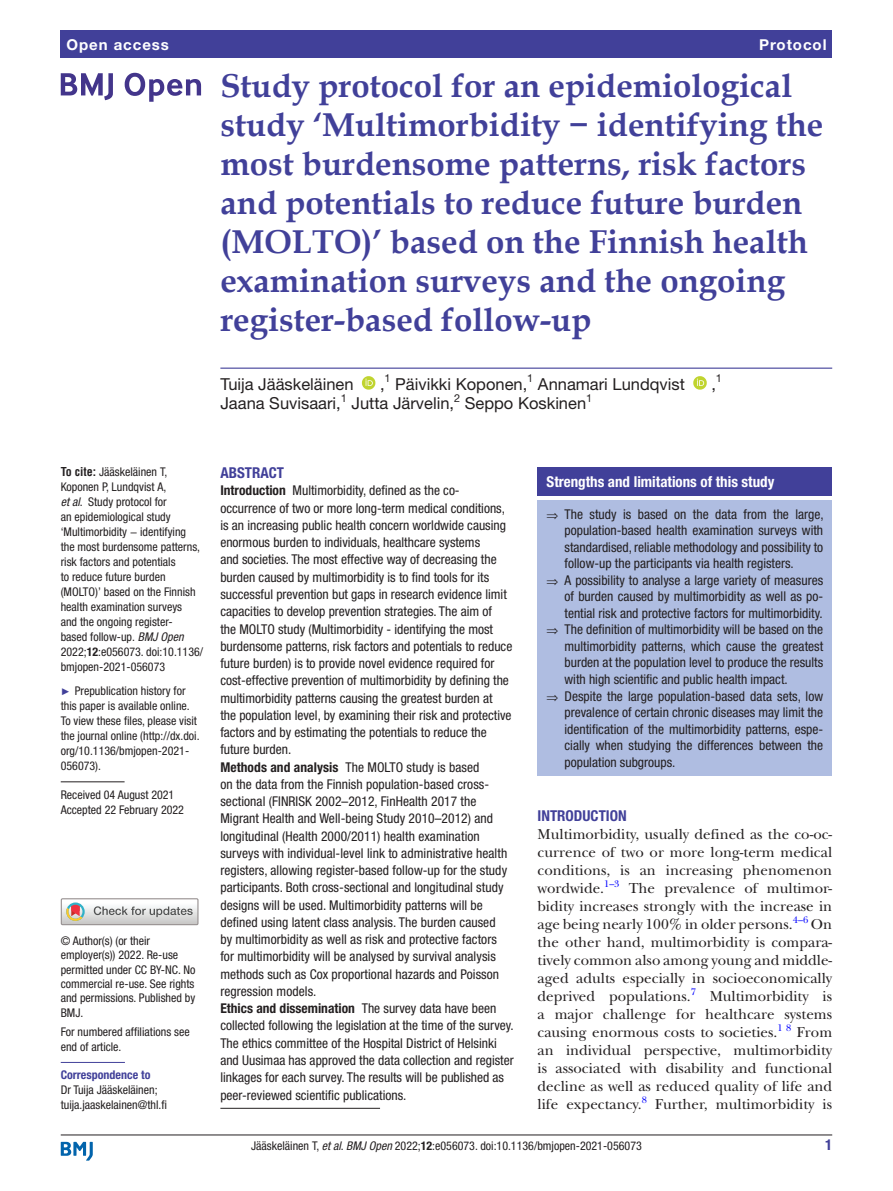
<style>
.page{position:relative;width:893px;height:1191px;background:#fff}
.page>*{position:absolute;margin:0;border:0;box-sizing:border-box;transform-origin:0 0}
.t1{font:700 33px/39px "Book Antiqua";color:#414099}
.t2{font:16.5px "Helvetica Neue LT Std";color:#231f20}
.t3{font:15px/18px "New Baskerville";color:#231f20;text-align:justify}
.t4{font:700 condensed 15px "Helvetica Neue LT Std";color:#fff}
.t5{font:700 condensed 15px "Helvetica Neue LT Std";color:#414099}
.t6{font:700 15px "Helvetica Neue LT Std";letter-spacing:.065em;color:#fff}
.t7{font:condensed 13.5px/17.2px "Helvetica Neue LT Std";color:#231f20}
.t8{font:condensed 12px/15px "Helvetica Neue LT Std";color:#231f20}
.t9{font:700 condensed 12px "Helvetica Neue LT Std";color:#414099}
.t10{font:10.95px "Helvetica Neue LT Std";color:#231f20}
.t11{font:9.9px "New Baskerville";color:#00f}
.s1{font-family:"Helvetica LT Std";font-weight:700}
.s2{font-style:italic}
.s3{font-weight:700}
.s4{font-family:"Arial";font-stretch:normal;font-size:9.75px;color:#414099}
</style>
<div class="page">
<hr style="left:61px;top:1134px;width:771px;height:1px;background:#231f20">
<svg style="left:61px;top:1141px;width:32px;height:19px"></svg>
<div style="left:61px;top:31px;width:771px;height:27px;background:#414099"></div>
<hr style="left:220px;top:367px;width:612px;height:2px;background:#414099">
<svg style="left:362px;top:376px;width:13px;height:14px"></svg>
<svg style="left:693px;top:376px;width:14px;height:14px"></svg>
<hr style="left:61px;top:781px;width:64px;height:1px;background:#231f20">
<hr style="left:61px;top:1062px;width:64px;height:1px;background:#414099">
<svg style="left:61px;top:73px;width:52px;height:27px"></svg>
<svg style="left:125px;top:73px;width:76px;height:29px"></svg>
<div style="left:61px;top:898px;width:138px;height:27px;border:1px solid #969090"></div>
<svg style="left:61px;top:898px;width:137px;height:26px"></svg>
<hr style="left:220px;top:1108px;width:160px;height:1px;background:#231f20">
<div style="left:538px;top:467px;width:294px;height:29px;background:#414099"></div>
<div style="left:538px;top:500px;width:294px;height:275px;background:#afbde1"></div>
<p class="t6" style="left:66px;top:35px;width:104px">Open access</p>
<p class="t6" style="left:759px;top:35px;width:69px">Protocol</p>
<p class="t1" style="left:220px;top:66px;width:604px">Study protocol for an epidemiological study ‘Multimorbidity − identifying the most burdensome patterns, risk factors and potentials to reduce future burden (MOLTO)’ based on the Finnish health examination surveys and the ongoing register-based follow-up</p>
<p class="t2" style="left:220px;top:374px;width:135px">Tuija Jääskeläinen</p>
<p class="t2" style="left:380px;top:374px;width:6px">,</p>
<p class="t10" style="left:385px;top:372px;width:8px">1</p>
<p class="t2" style="left:395px;top:374px;width:134px">Päivikki Koponen,</p>
<p class="t10" style="left:527px;top:372px;width:8px">1</p>
<p class="t2" style="left:538px;top:374px;width:149px">Annamari Lundqvist</p>
<p class="t2" style="left:711px;top:374px;width:6px">,</p>
<p class="t10" style="left:716px;top:372px;width:8px">1</p>
<p class="t2" style="left:220px;top:393px;width:122px">Jaana Suvisaari,</p>
<p class="t10" style="left:341px;top:391px;width:8px">1</p>
<p class="t2" style="left:351px;top:393px;width:104px">Jutta Järvelin,</p>
<p class="t10" style="left:454px;top:391px;width:8px">2</p>
<p class="t2" style="left:465px;top:393px;width:123px">Seppo Koskinen</p>
<p class="t10" style="left:586px;top:391px;width:8px">1</p>
<p class="t8" style="left:61px;top:464px;width:144px"><span class="s1">To cite:</span> Jääskeläinen T,<br>Koponen P, Lundqvist A,<br><span class="s2">et al</span>. Study protocol for<br>an epidemiological study ‘Multimorbidity − identifying<br>the most burdensome patterns, risk factors and potentials<br>to reduce future burden (MOLTO)’ based on the Finnish health examination surveys<br>and the ongoing register-<br>based follow-up. <span class="s2">BMJ Open<br></span>2022;<span class="s3">12</span>:e056073. doi:10.1136/ bmjopen-2021-056073</p>
<p class="t8" style="left:61px;top:683px;width:140px"><span class="s4">►</span> Prepublication history for this paper is available online.<br>To view these files, please visit the journal online (http://dx.doi. org/10.1136/bmjopen-2021-<br>056073).</p>
<p class="t8" style="left:61px;top:787px;width:125px">Received 04 August 2021<br>Accepted 22 February 2022</p>
<p class="t8" style="left:61px;top:933px;width:136px;line-height:14.4px">© Author(s) (or their employer(s)) 2022. Re-use permitted under CC BY-NC. No commercial re-use. See rights and permissions. Published by<br>BMJ.</p>
<p class="t8" style="left:61px;top:1024px;width:130px">For numbered affiliations see end of article.</p>
<p class="t9" style="left:61px;top:1067px;width:91px">Correspondence to</p>
<p class="t8" style="left:61px;top:1082px;width:108px">Dr Tuija Jääskeläinen; tuija.jaaskelainen@thl.fi</p>
<p class="t5" style="left:220px;top:464px;width:65px">ABSTRACT</p>
<p class="t7" style="left:220px;top:482px;width:295px"><span class="s3">Introduction</span> Multimorbidity, defined as the co&shy;occurrence of two or more long-term medical conditions, is an increasing public health concern worldwide causing enormous burden to individuals, healthcare systems<br>and societies. The most effective way of decreasing the burden caused by multimorbidity is to find tools for its successful prevention but gaps in research evidence limit capacities to develop prevention strategies. The aim of<br>the MOLTO study (Multimorbidity - identifying the most burdensome patterns, risk factors and potentials to reduce future burden) is to provide novel evidence required for cost-effective prevention of multimorbidity by defining the multimorbidity patterns causing the greatest burden at<br>the population level, by examining their risk and protective factors and by estimating the potentials to reduce the future burden.<br><span class="s3">Methods and analysis</span> The MOLTO study is based<br>on the data from the Finnish population-based cross&shy;sectional (FINRISK 2002–2012, FinHealth 2017 the Migrant Health and Well-being Study 2010–2012) and longitudinal (Health 2000/2011) health examination surveys with individual-level link to administrative health registers, allowing register-based follow-up for the study participants. Both cross-sectional and longitudinal study designs will be used. Multimorbidity patterns will be defined using latent class analysis. The burden caused<br>by multimorbidity as well as risk and protective factors for multimorbidity will be analysed by survival analysis methods such as Cox proportional hazards and Poisson regression models.<br><span class="s3">Ethics and dissemination</span> The survey data have been collected following the legislation at the time of the survey.<br>The ethics committee of the Hospital District of Helsinki and Uusimaa has approved the data collection and register linkages for each survey. The results will be published as peer-reviewed scientific publications.</p>
<p class="t4" style="left:547px;top:473px;width:229px">Strengths and limitations of this study</p>
<p class="t7" style="left:547px;top:505px;width:279px">⇒ The study is based on the data from the large,</p>
<p class="t7" style="left:565px;top:522px;width:260px">population-based health examination surveys with</p>
<p class="t7" style="left:565px;top:538px;width:260px">standardised, reliable methodology and possibility to</p>
<p class="t7" style="left:565px;top:555px;width:231px">follow-up the participants via health registers.</p>
<p class="t7" style="left:547px;top:571px;width:278px">⇒ A possibility to analyse a large variety of measures</p>
<p class="t7" style="left:565px;top:588px;width:260px">of burden caused by multimorbidity as well as po-</p>
<p class="t7" style="left:565px;top:604px;width:260px">tential risk and protective factors for multimorbidity.</p>
<p class="t7" style="left:547px;top:621px;width:278px">⇒ The definition of multimorbidity will be based on the</p>
<p class="t7" style="left:565px;top:637px;width:260px">multimorbidity patterns, which cause the greatest</p>
<p class="t7" style="left:565px;top:654px;width:260px">burden at the population level to produce the results</p>
<p class="t7" style="left:565px;top:670px;width:225px">with high scientific and public health impact.</p>
<p class="t7" style="left:547px;top:687px;width:278px">⇒ Despite the large population-based data sets, low</p>
<p class="t7" style="left:565px;top:703px;width:260px">prevalence of certain chronic diseases may limit the</p>
<p class="t7" style="left:565px;top:720px;width:260px">identification of the multimorbidity patterns, espe-</p>
<p class="t7" style="left:565px;top:736px;width:260px">cially when studying the differences between the</p>
<p class="t7" style="left:565px;top:753px;width:112px">population subgroups.</p>
<p class="t5" style="left:538px;top:807px;width:91px">INTRODUCTION</p>
<p class="t3" style="left:538px;top:825px;width:296px">Multimorbidity, usually defined as the co-oc&shy;currence of two or more long-term medical conditions, is an increasing phenomenon wordwide.</p>
<p class="t11" style="left:604px;top:877px;width:17px">1–3</p>
<p class="t3" style="left:538px;top:879px;width:296px;text-indent:91px">The prevalence of multimor&shy;bidity increases strongly with the increase in age being nearly 100% in older persons.</p>
<p class="t11" style="left:793px;top:913px;width:17px">4–6</p>
<p class="t3" style="left:538px;top:915px;width:296px;text-indent:273px">On the other hand, multimorbidity is compara&shy;tively common also among young and middle&shy;aged adults especially in socioeconomically deprived populations.</p>
<p class="t11" style="left:691px;top:985px;width:7px">7</p>
<p class="t3" style="left:538px;top:987px;width:296px;text-indent:172px">Multimorbidity is a major challenge for healthcare systems causing enormous costs to societies.</p>
<p class="t11" style="left:777px;top:1021px;width:15px">1 8</p>
<p class="t3" style="left:538px;top:1023px;width:296px;text-indent:259px">From an individual perspective, multimorbidity is associated with disability and functional decline as well as reduced quality of life and life expectancy.</p>
<p class="t11" style="left:642px;top:1093px;width:7px">8</p>
<p class="t3" style="left:655px;top:1095px;width:179px">Further, multimorbidity is</p>
<p class="t8" style="left:251px;top:1137px;width:392px">Jääskeläinen T, <span class="s2">et al</span>. <span class="s2">BMJ Open</span> 2022;<span class="s3">12</span>:e056073. doi:10.1136/bmjopen-2021-056073</p>
<p class="t5" style="left:825px;top:1135px;width:9px">1</p>
</div>
